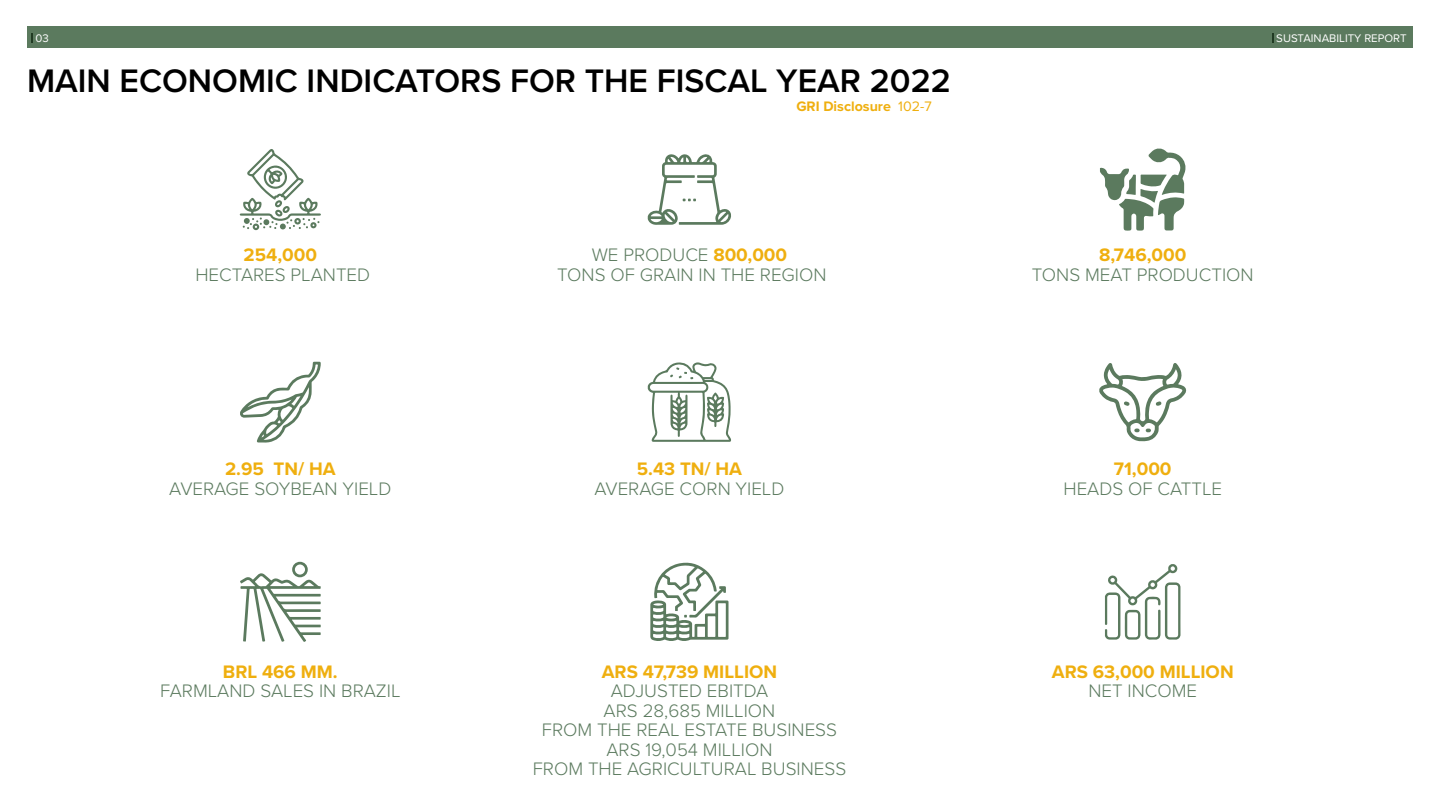
<style>
.page{position:relative;width:1440px;height:810px;background:#fff}
.page>*{position:absolute;margin:0;border:0;box-sizing:border-box;transform-origin:0 0}
.t1{font:600 33.75px "Proxima Nova";color:#000}
.t2{font:300 18.75px/19.5px "Proxima Nova";color:#5b7a5e;text-align:center}
.t3{font:700 18.75px "Proxima Nova";color:#efaf0f}
.t4{font:700 14.25px "Proxima Nova";color:#efaf0f}
.t5{font:11.4px "Proxima Nova";color:#fff}
.s1{font-weight:400}
.s2{font-weight:700;color:#efaf0f}
</style>
<div class="page">
<div style="left:27px;top:27px;width:1386px;height:21px;background:#5b7a5e"></div>
<svg style="left:1272px;top:33px;width:2px;height:9px"></svg>
<svg style="left:31px;top:33px;width:2px;height:9px"></svg>
<svg style="left:650px;top:562px;width:79px;height:79px"></svg>
<svg style="left:1105px;top:564px;width:76px;height:76px"></svg>
<svg style="left:240px;top:362px;width:81px;height:81px"></svg>
<svg style="left:648px;top:362px;width:83px;height:80px"></svg>
<svg style="left:240px;top:149px;width:81px;height:81px"></svg>
<svg style="left:648px;top:154px;width:83px;height:71px"></svg>
<svg style="left:240px;top:562px;width:81px;height:80px"></svg>
<svg style="left:1099px;top:363px;width:88px;height:79px"></svg>
<svg style="left:1100px;top:148px;width:86px;height:83px"></svg>
<p class="t5" style="left:36px;top:30px;width:15px">03</p>
<p class="t5" style="left:1276px;top:30px;width:132px">SUSTAINABILITY REPORT</p>
<h1 class="t1" style="left:27px;top:55px;width:925px">MAIN ECONOMIC INDICATORS FOR THE FISCAL YEAR 2022</h1>
<p class="t4" style="left:796px;top:95px;width:137px">GRI Disclosure <span class="s1">102-7</span></p>
<p class="t3" style="left:244px;top:241px;width:75px">254,000</p>
<p class="t2" style="left:195px;top:264px;width:176px">HECTARES PLANTED</p>
<p class="t2" style="left:557px;top:244px;width:271px">WE PRODUCE <span class="s2">800,000<br></span>TONS OF GRAIN IN THE REGION</p>
<p class="t3" style="left:1099px;top:241px;width:89px">8,746,000</p>
<p class="t2" style="left:1032px;top:264px;width:223px">TONS MEAT PRODUCTION</p>
<p class="t3" style="left:225px;top:455px;width:112px">2.95 TN/ HA</p>
<p class="t2" style="left:169px;top:478px;width:224px">AVERAGE SOYBEAN YIELD</p>
<p class="t3" style="left:637px;top:455px;width:107px">5.43 TN/ HA</p>
<p class="t2" style="left:595px;top:478px;width:191px">AVERAGE CORN YIELD</p>
<p class="t3" style="left:1114px;top:455px;width:59px">71,000</p>
<p class="t2" style="left:1064px;top:478px;width:160px">HEADS OF CATTLE</p>
<p class="t3" style="left:223px;top:657px;width:116px">BRL 466 MM.</p>
<p class="t2" style="left:160px;top:680px;width:242px">FARMLAND SALES IN BRAZIL</p>
<p class="t3" style="left:602px;top:657px;width:177px">ARS 47,739 MILLION</p>
<p class="t2" style="left:533px;top:680px;width:315px">ADJUSTED EBITDA<br>ARS 28,685 MILLION<br>FROM THE REAL ESTATE BUSINESS<br>ARS 19,054 MILLION<br>FROM THE AGRICULTURAL BUSINESS</p>
<p class="t3" style="left:1052px;top:657px;width:183px">ARS 63,000 MILLION</p>
<p class="t2" style="left:1088px;top:680px;width:110px">NET INCOME</p>
</div>
